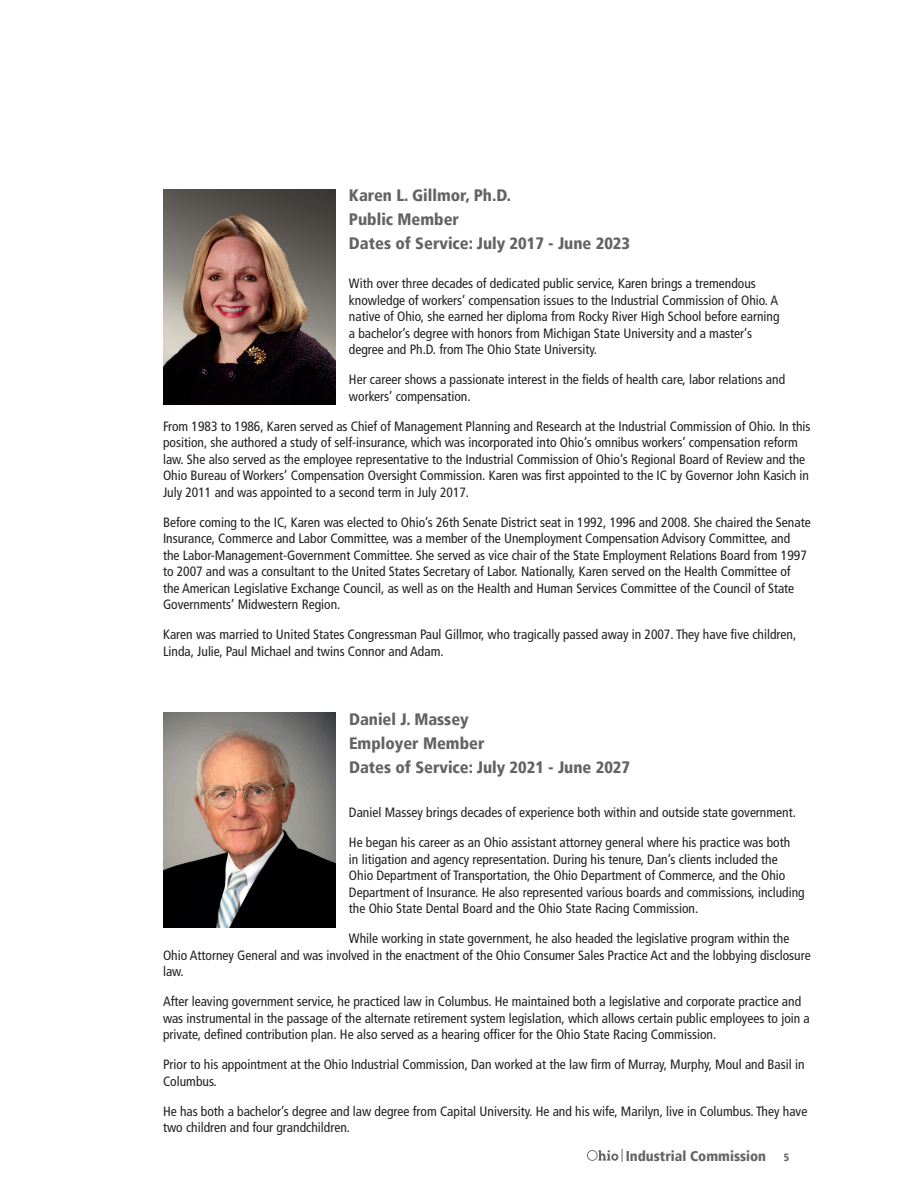
<style>
.page{position:relative;width:918px;height:1188px;background:#fff}
.page>*{position:absolute;margin:0;border:0;box-sizing:border-box;transform-origin:0 0}
.t1{font:900 condensed 16.5px/24px "Frutiger LT";color:#636366}
.t2{font:900 condensed 14.25px "Frutiger LT";color:#231f20}
.t3{font:condensed 13.5px/16.5px "Frutiger LT";color:#231f20}
.s1{font-size:10.5px}
</style>
<div class="page">
<svg style="left:587px;top:1149px;width:36px;height:13px"></svg>
<img style="left:163px;top:189px;width:172px;height:216px">
<img style="left:163px;top:712px;width:172px;height:216px">
<p class="t1" style="left:349px;top:184px;width:283px">Karen L. Gillmor, Ph.D.<br>Public Member<br>Dates of Service: July 2017 - June 2023</p>
<p class="t3" style="left:349px;top:275px;width:432px">With over three decades of dedicated public service, Karen brings a tremendous knowledge of workers’ compensation issues to the Industrial Commission of Ohio. A native of Ohio, she earned her diploma from Rocky River High School before earning a bachelor’s degree with honors from Michigan State University and a master’s degree and Ph.D. from The Ohio State University.</p>
<p class="t3" style="left:349px;top:371px;width:438px">Her career shows a passionate interest in the fields of health care, labor relations and workers’ compensation.</p>
<p class="t3" style="left:163px;top:418px;width:649px">From 1983 to 1986, Karen served as Chief of Management Planning and Research at the Industrial Commission of Ohio. In this position, she authored a study of self-insurance, which was incorporated into Ohio’s omnibus workers’ compensation reform law. She also served as the employee representative to the Industrial Commission of Ohio’s Regional Board of Review and the Ohio Bureau of Workers’ Compensation Oversight Commission. Karen was first appointed to the IC by Governor John Kasich in July 2011 and was appointed to a second term in July 2017.</p>
<p class="t3" style="left:163px;top:514px;width:649px">Before coming to the IC, Karen was elected to Ohio’s 26th Senate District seat in 1992, 1996 and 2008. She chaired the Senate Insurance, Commerce and Labor Committee, was a member of the Unemployment Compensation Advisory Committee, and<br>the Labor-Management-Government Committee. She served as vice chair of the State Employment Relations Board from 1997 to 2007 and was a consultant to the United States Secretary of Labor. Nationally, Karen served on the Health Committee of<br>the American Legislative Exchange Council, as well as on the Health and Human Services Committee of the Council of State Governments’ Midwestern Region.</p>
<p class="t3" style="left:163px;top:626px;width:635px">Karen was married to United States Congressman Paul Gillmor, who tragically passed away in 2007. They have five children,<br>Linda, Julie, Paul Michael and twins Connor and Adam.</p>
<p class="t1" style="left:349px;top:707px;width:283px">Daniel J. Massey<br>Employer Member<br>Dates of Service: July 2021 - June 2027</p>
<p class="t3" style="left:349px;top:805px;width:448px">Daniel Massey brings decades of experience both within and outside state government.</p>
<p class="t3" style="left:349px;top:835px;width:457px">He began his career as an Ohio assistant attorney general where his practice was both<br>in litigation and agency representation. During his tenure, Dan’s clients included the Ohio Department of Transportation, the Ohio Department of Commerce, and the Ohio Department of Insurance. He also represented various boards and commissions, including the Ohio State Dental Board and the Ohio State Racing Commission.</p>
<p class="t3" style="left:163px;top:931px;width:649px;text-indent:186px">While working in state government, he also headed the legislative program within the<br>Ohio Attorney General and was involved in the enactment of the Ohio Consumer Sales Practice Act and the lobbying disclosure law.</p>
<p class="t3" style="left:163px;top:994px;width:648px">After leaving government service, he practiced law in Columbus. He maintained both a legislative and corporate practice and was instrumental in the passage of the alternate retirement system legislation, which allows certain public employees to join a private, defined contribution plan. He also served as a hearing officer for the Ohio State Racing Commission.</p>
<p class="t3" style="left:163px;top:1057px;width:643px">Prior to his appointment at the Ohio Industrial Commission, Dan worked at the law firm of Murray, Murphy, Moul and Basil in<br>Columbus.</p>
<p class="t3" style="left:163px;top:1103px;width:646px">He has both a bachelor’s degree and law degree from Capital University. He and his wife, Marilyn, live in Columbus. They have two children and four grandchildren.</p>
<p class="t2" style="left:626px;top:1147px;width:165px">Industrial Commission <span class="s1">5</span></p>
</div>
